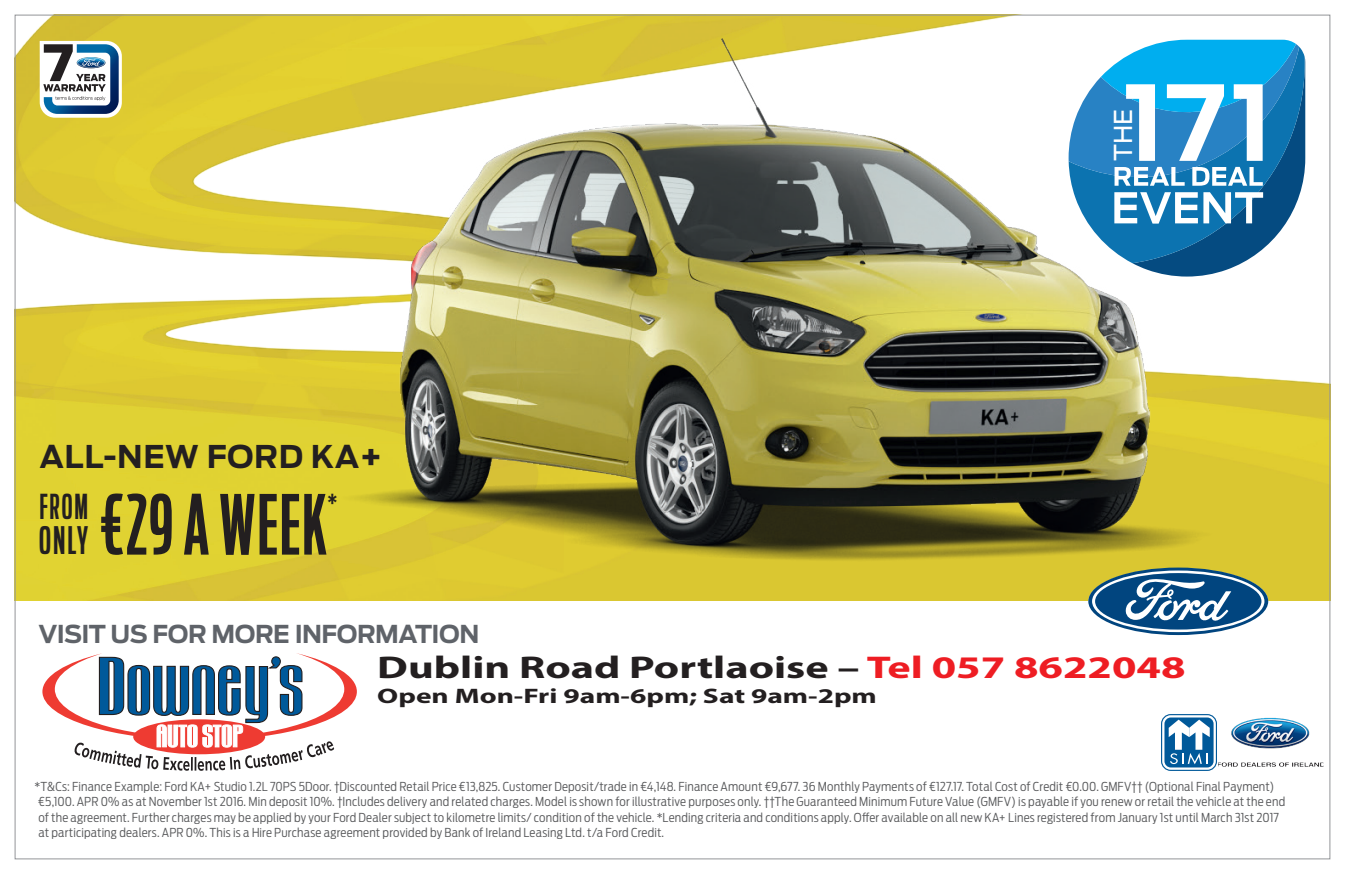
<style>
.page{position:relative;width:1345px;height:874px;background:#fff}
.page>*{position:absolute;margin:0;border:0;box-sizing:border-box;transform-origin:0 0}
.t1{font:700 103.25px "Ford Antenna";color:#fff}
.t2{font:500 81.9px "Ford Antenna Comp";letter-spacing:.015em;color:#231f20}
.t3{font:500 37.62px "Ford Antenna Comp";color:#231f20}
.t4{font:500 34.12px "Ford Antenna Comp";color:#231f20}
.t5{font:33.95px "Ford Antenna Comp";color:#231f20}
.t6{font:700 31.5px "Myriad Pro";color:#231f20;scale:1.4 1}
.t7{font:700 31.15px "Ford Antenna";letter-spacing:.015em;color:#231f20}
.t8{font:700 24.5px "Ford Antenna";letter-spacing:-.025em;color:#5f6369}
.t9{font:24.5px "Ford Antenna";color:#fff}
.t10{font:700 21px "Myriad Pro";color:#231f20;scale:1.4 1}
.t11{font:300 12.25px/15.2px "Ford Antenna Cond";letter-spacing:.015em;color:#57585a;scale:1.04 1}
.s1{color:#ee1d23}
</style>
<div class="page">
<img style="left:17px;top:17px;width:1310px;height:583px">
<img style="left:227px;top:14px;width:1095px;height:622px">
<svg style="left:1088px;top:567px;width:180px;height:67px"></svg>
<svg style="left:1068px;top:40px;width:237px;height:236px"></svg>
<svg style="left:40px;top:41px;width:82px;height:77px"></svg>
<img style="left:1230px;top:717px;width:79px;height:48px">
<div style="left:1160px;top:713px;width:56px;height:57px;border:7px solid #00599a;border-radius:6px"></div>
<div style="left:1162px;top:714px;width:53px;height:55px;border:5px solid #fff;border-radius:6px"></div>
<div style="left:1164px;top:717px;width:49px;height:50px;background:#00599a;border-radius:6px"></div>
<svg style="left:1168px;top:719px;width:41px;height:44px"></svg>
<svg style="left:42px;top:653px;width:315px;height:117px"></svg>
<p class="t7" style="left:40px;top:428px;width:344px">ALL-NEW FORD KA+</p>
<p class="t4" style="left:39px;top:478px;width:50px">FROM</p>
<p class="t5" style="left:328px;top:477px;width:11px">*</p>
<p class="t3" style="left:39px;top:508px;width:50px">ONLY</p>
<p class="t2" style="left:100px;top:455px;width:228px">€29 A WEEK</p>
<p class="t8" style="left:38px;top:611px;width:442px">VISIT US FOR MORE INFORMATION</p>
<h1 class="t1" style="left:1122px;top:30px;width:152px">171</h1>
<h3 class="t9" style="left:1102px;top:161px;width:54px;rotate:-90deg">THE</h3>
<p class="t6" style="left:377px;top:646px;width:579px">Dublin Road Portlaoise – <span class="s1">Tel 057 8622048</span></p>
<p class="t10" style="left:377px;top:682px;width:358px">Open Mon-Fri 9am-6pm; Sat 9am-2pm</p>
<p class="t11" style="left:35px;top:777px;width:1204px">*T&amp;Cs: Finance Example: Ford KA+ Studio 1.2L 70PS 5Door. †Discounted Retail Price €13,825. Customer Deposit/trade in €4,148. Finance Amount €9,677. 36 Monthly Payments of €127.17. Total Cost of Credit €0.00. GMFV†† (Optional Final Payment) €5,100. APR 0% as at November 1st 2016. Min deposit 10%. †Includes delivery and related charges. Model is shown for illustrative purposes only. ††The Guaranteed Minimum Future Value (GMFV) is payable if you renew or retail the vehicle at the end of the agreement. Further charges may be applied by your Ford Dealer subject to kilometre limits/ condition of the vehicle. *Lending criteria and conditions apply. Offer available on all new KA+ Lines registered from January 1st until March 31st 2017 at participating dealers. APR 0%. This is a Hire Purchase agreement provided by Bank of Ireland Leasing Ltd. t/a Ford Credit.</p>
</div>
